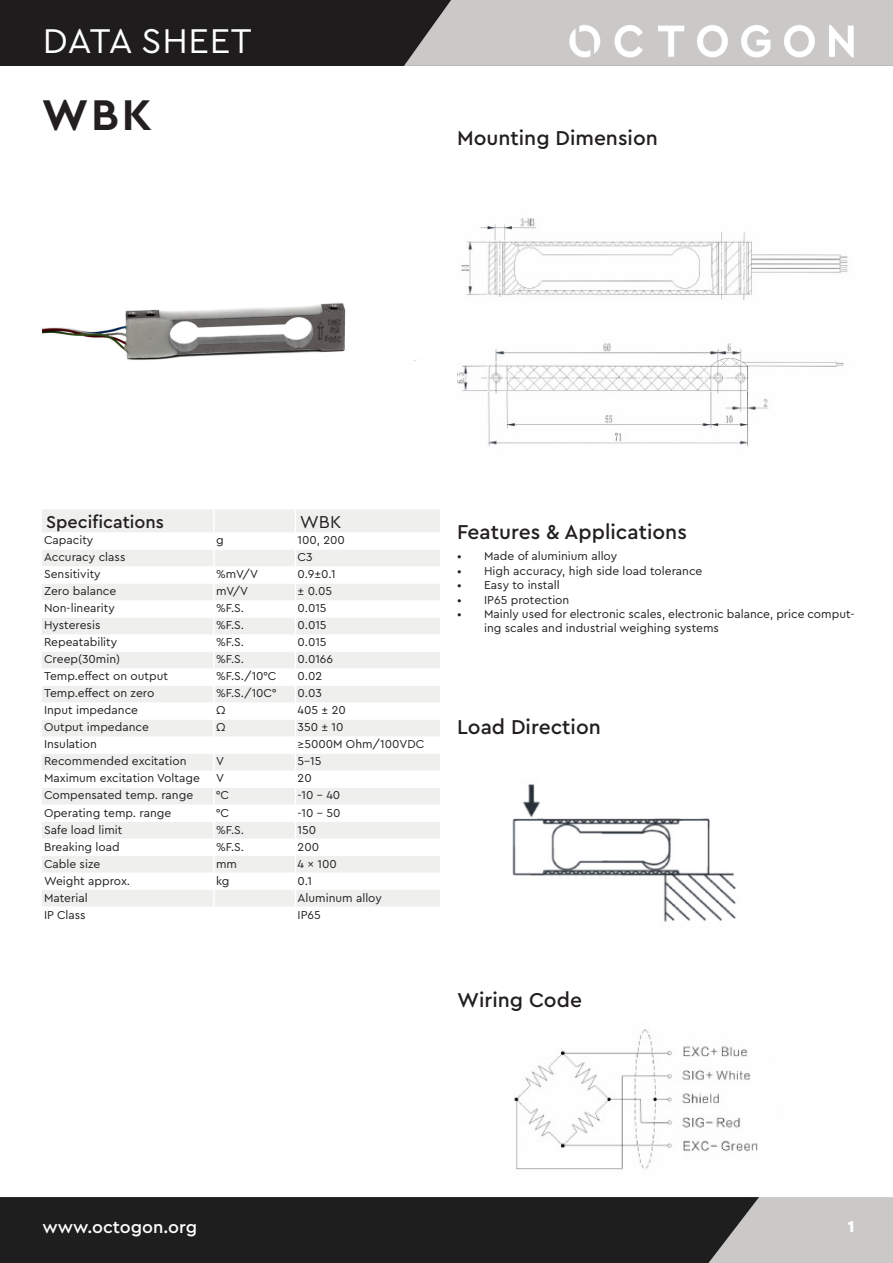
<style>
.page{position:relative;width:893px;height:1263px;background:#fff}
.page>*{position:absolute;margin:0;border:0;box-sizing:border-box;transform-origin:0 0}
.Category_3_Descripti{font:700 45px "Cera PRO";color:#231f20}
.Category_2_no_TOC{font:36px "Cera PRO";letter-spacing:.02em;color:#fff}
.Category_3_Descripti-2{font:500 21px "Cera PRO";color:#231f20}
.t1{font:500 18px "Cera PRO";color:#fff}
.Category_3_Descripti-3{font:500 18px "Cera PRO";color:#231f20}
.Category_3_Descripti-4{font:18px "Cera PRO";color:#231f20}
.Page_Number{font:900 16.5px "Cera PRO";color:#fff}
.Category_3_Descripti-5{font:12px/14.4px "Cera PRO";color:#231f20}
</style>
<div class="page">
<div style="left:0;top:0;width:893px;height:66px;background:#1e1c1c"></div>
<svg style="left:404px;top:0;width:489px;height:66px;background:#bebdbc"></svg>
<img style="left:568px;top:25px;width:287px;height:32px">
<div style="left:759px;top:1197px;width:134px;height:66px;background:#cac9c8"></div>
<div style="left:0;top:1197px;width:759px;height:66px;background:#1e1e1e"></div>
<img style="left:43px;top:303px;width:373px;height:61px">
<img style="left:457px;top:218px;width:391px;height:229px">
<div style="left:42px;top:510px;width:398px;height:22px;background:#efefee"></div>
<svg style="left:42px;top:550px;width:398px;height:356px;fill:#f6f6f6"></svg>
<hr style="left:213px;top:509px;width:2px;height:23px;background:#fff">
<svg style="left:213px;top:550px;width:2px;height:356px"></svg>
<svg style="left:295px;top:510px;width:1px;height:396px"></svg>
<img style="left:512px;top:784px;width:224px;height:138px">
<img style="left:514px;top:1029px;width:244px;height:141px">
<p class="Category_2_no_TOC" style="left:43px;top:17px;width:210px">DATA SHEET</p>
<p class="Category_3_Descripti" style="left:42px;top:85px;width:112px">WBK</p>
<p class="Category_3_Descripti-2" style="left:457px;top:124px;width:202px">Mounting Dimension</p>
<p class="Category_3_Descripti-3" style="left:46px;top:510px;width:119px">Specifications</p>
<p class="Category_3_Descripti-4" style="left:300px;top:510px;width:43px">WBK</p>
<p class="Category_3_Descripti-5" style="left:44px;top:533px;width:51px">Capacity</p>
<p class="Category_3_Descripti-5" style="left:216px;top:533px;width:9px">g</p>
<p class="Category_3_Descripti-5" style="left:298px;top:533px;width:49px">100, 200</p>
<p class="Category_3_Descripti-5" style="left:44px;top:550px;width:83px">Accuracy class</p>
<p class="Category_3_Descripti-5" style="left:298px;top:550px;width:17px">C3</p>
<p class="Category_3_Descripti-5" style="left:44px;top:567px;width:58px">Sensitivity</p>
<p class="Category_3_Descripti-5" style="left:216px;top:567px;width:43px">%mV/V</p>
<p class="Category_3_Descripti-5" style="left:298px;top:567px;width:40px">0.9±0.1</p>
<p class="Category_3_Descripti-5" style="left:44px;top:584px;width:74px">Zero balance</p>
<p class="Category_3_Descripti-5" style="left:216px;top:584px;width:34px">mV/V</p>
<p class="Category_3_Descripti-5" style="left:298px;top:584px;width:36px">± 0.05</p>
<p class="Category_3_Descripti-5" style="left:44px;top:601px;width:72px">Non-linearity</p>
<p class="Category_3_Descripti-5" style="left:216px;top:601px;width:30px">%F.S.</p>
<p class="Category_3_Descripti-5" style="left:298px;top:601px;width:30px">0.015</p>
<p class="Category_3_Descripti-5" style="left:44px;top:618px;width:58px">Hysteresis</p>
<p class="Category_3_Descripti-5" style="left:216px;top:618px;width:30px">%F.S.</p>
<p class="Category_3_Descripti-5" style="left:298px;top:618px;width:30px">0.015</p>
<p class="Category_3_Descripti-5" style="left:44px;top:635px;width:75px">Repeatability</p>
<p class="Category_3_Descripti-5" style="left:216px;top:635px;width:30px">%F.S.</p>
<p class="Category_3_Descripti-5" style="left:298px;top:635px;width:30px">0.015</p>
<p class="Category_3_Descripti-5" style="left:44px;top:652px;width:78px">Creep(30min)</p>
<p class="Category_3_Descripti-5" style="left:216px;top:652px;width:30px">%F.S.</p>
<p class="Category_3_Descripti-5" style="left:298px;top:652px;width:37px">0.0166</p>
<p class="Category_3_Descripti-5" style="left:44px;top:669px;width:126px">Temp.effect on output</p>
<p class="Category_3_Descripti-5" style="left:216px;top:669px;width:62px">%F.S./10°C</p>
<p class="Category_3_Descripti-5" style="left:298px;top:669px;width:26px">0.02</p>
<p class="Category_3_Descripti-5" style="left:44px;top:686px;width:112px">Temp.effect on zero</p>
<p class="Category_3_Descripti-5" style="left:216px;top:686px;width:62px">%F.S./10C°</p>
<p class="Category_3_Descripti-5" style="left:298px;top:686px;width:26px">0.03</p>
<p class="Category_3_Descripti-5" style="left:44px;top:703px;width:96px">Input impedance</p>
<p class="Category_3_Descripti-5" style="left:216px;top:703px;width:11px">Ω</p>
<p class="Category_3_Descripti-5" style="left:298px;top:703px;width:50px">405 ± 20</p>
<p class="Category_3_Descripti-5" style="left:44px;top:720px;width:106px">Output impedance</p>
<p class="Category_3_Descripti-5" style="left:216px;top:720px;width:11px">Ω</p>
<p class="Category_3_Descripti-5" style="left:298px;top:720px;width:47px">350 ± 10</p>
<p class="Category_3_Descripti-5" style="left:44px;top:737px;width:54px">Insulation</p>
<p class="Category_3_Descripti-5" style="left:298px;top:737px;width:128px">≥5000M Ohm/100VDC</p>
<p class="Category_3_Descripti-5" style="left:44px;top:754px;width:144px">Recommended excitation</p>
<p class="Category_3_Descripti-5" style="left:216px;top:754px;width:9px">V</p>
<p class="Category_3_Descripti-5" style="left:298px;top:754px;width:25px">5-15</p>
<p class="Category_3_Descripti-5" style="left:44px;top:771px;width:157px">Maximum excitation Voltage</p>
<p class="Category_3_Descripti-5" style="left:216px;top:771px;width:9px">V</p>
<p class="Category_3_Descripti-5" style="left:298px;top:771px;width:16px">20</p>
<p class="Category_3_Descripti-5" style="left:44px;top:788px;width:151px">Compensated temp. range</p>
<p class="Category_3_Descripti-5" style="left:216px;top:788px;width:14px">°C</p>
<p class="Category_3_Descripti-5" style="left:298px;top:788px;width:44px">-10 - 40</p>
<p class="Category_3_Descripti-5" style="left:44px;top:805px;width:129px">Operating temp. range</p>
<p class="Category_3_Descripti-5" style="left:216px;top:805px;width:14px">°C</p>
<p class="Category_3_Descripti-5" style="left:298px;top:805px;width:44px">-10 - 50</p>
<p class="Category_3_Descripti-5" style="left:44px;top:822px;width:80px">Safe load limit</p>
<p class="Category_3_Descripti-5" style="left:216px;top:822px;width:30px">%F.S.</p>
<p class="Category_3_Descripti-5" style="left:298px;top:822px;width:20px">150</p>
<p class="Category_3_Descripti-5" style="left:44px;top:839px;width:77px">Breaking load</p>
<p class="Category_3_Descripti-5" style="left:216px;top:839px;width:30px">%F.S.</p>
<p class="Category_3_Descripti-5" style="left:298px;top:839px;width:23px">200</p>
<p class="Category_3_Descripti-5" style="left:44px;top:856px;width:58px">Cable size</p>
<p class="Category_3_Descripti-5" style="left:216px;top:856px;width:22px">mm</p>
<p class="Category_3_Descripti-5" style="left:298px;top:856px;width:41px">4 x 100</p>
<p class="Category_3_Descripti-5" style="left:44px;top:873px;width:88px">Weight approx.</p>
<p class="Category_3_Descripti-5" style="left:216px;top:873px;width:15px">kg</p>
<p class="Category_3_Descripti-5" style="left:298px;top:873px;width:16px">0.1</p>
<p class="Category_3_Descripti-5" style="left:44px;top:890px;width:45px">Material</p>
<p class="Category_3_Descripti-5" style="left:298px;top:890px;width:86px">Aluminum alloy</p>
<p class="Category_3_Descripti-5" style="left:44px;top:907px;width:43px">IP Class</p>
<p class="Category_3_Descripti-5" style="left:298px;top:907px;width:25px">IP65</p>
<p class="Category_3_Descripti-2" style="left:457px;top:518px;width:231px">Features &amp; Applications</p>
<p class="Category_3_Descripti-5" style="left:457px;top:549px;width:162px">• Made of aluminium alloy</p>
<p class="Category_3_Descripti-5" style="left:457px;top:563px;width:247px">• High accuracy, high side load tolerance</p>
<p class="Category_3_Descripti-5" style="left:457px;top:577px;width:104px">• Easy to install</p>
<p class="Category_3_Descripti-5" style="left:457px;top:592px;width:114px">• IP65 protection</p>
<p class="Category_3_Descripti-5" style="left:484px;top:606px;width:372px;text-indent:-27px">• Mainly used for electronic scales, electronic balance, price comput&shy;ing scales and industrial weighing systems</p>
<p class="Category_3_Descripti-2" style="left:457px;top:712px;width:145px">Load Direction</p>
<p class="Category_3_Descripti-2" style="left:457px;top:985px;width:126px">Wiring Code</p>
<h3 class="t1" style="left:43px;top:1214px;width:156px">www.octogon.org</h3>
<p class="Page_Number" style="left:848px;top:1215px;width:8px">1</p>
</div>
